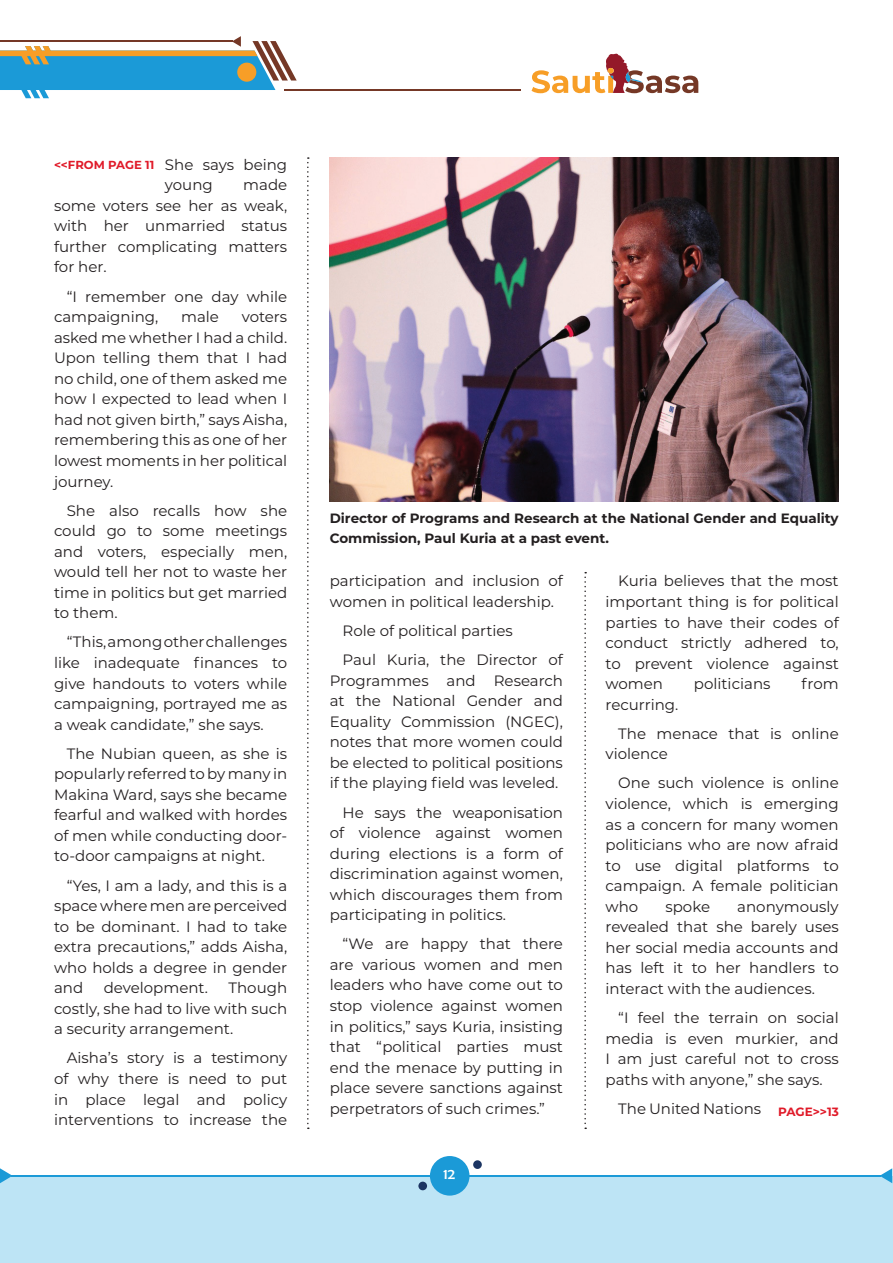
<style>
.page{position:relative;width:893px;height:1263px;background:#fff}
.page>*{position:absolute;margin:0;border:0;box-sizing:border-box;transform-origin:0 0}
.t1{font:15px/20.5px "Montserrat";color:#231f20;text-align:justify}
.t2{font:15px "Berlin Sans FB";color:#fff}
.t3{font:700 13.5px/19.5px "Montserrat";color:#231f20}
.t4{font:700 12px "Montserrat";letter-spacing:-.005em;color:#e01a29}
.t5{font:700 11.7px "Montserrat";color:#e01a29}
</style>
<div class="page">
<svg style="left:0;top:36px;width:297px;height:62px"></svg>
<hr style="left:285px;top:89px;width:236px;height:2px;background:#753826">
<div style="left:237px;top:63px;width:19px;height:19px;background:#f79e27;border-radius:50%"></div>
<svg style="left:531px;top:53px;width:167px;height:40px"></svg>
<div style="left:0;top:1176px;width:893px;height:87px;background:#bde4f5"></div>
<hr style="left:11px;top:1175px;width:870px;height:1px;background:#1b9ad7">
<svg style="left:0;top:1168px;width:13px;height:15px"></svg>
<svg style="left:880px;top:1168px;width:12px;height:15px"></svg>
<div style="left:430px;top:1156px;width:39px;height:39px;background:#1b9ad7;border-radius:50%"></div>
<div style="left:473px;top:1160px;width:9px;height:9px;background:#1c3563;border-radius:50%"></div>
<div style="left:418px;top:1182px;width:9px;height:8px;background:#1c3563;border-radius:50%"></div>
<svg style="left:584px;top:572px;width:2px;height:557px"></svg>
<svg style="left:307px;top:157px;width:2px;height:972px"></svg>
<img style="left:330px;top:157px;width:509px;height:345px">
<p class="t1" style="left:165px;top:154px;width:124px">She says being young</p>
<p class="t5" style="left:54px;top:156px;width:102px">&lt;&lt;FROM PAGE 11</p>
<p class="t1" style="left:54px;top:174px;width:235px;text-indent:189px">made some voters see her as weak, with her unmarried status further complicating matters for her.</p>
<p class="t1" style="left:54px;top:285px;width:235px;text-indent:13px">“I remember one day while campaigning,</p>
<p class="t1" style="left:181px;top:306px;width:39px">male</p>
<p class="t1" style="left:54px;top:306px;width:235px;text-indent:188px">voters asked me whether I had a child.<br>Upon telling them that I had no child, one of them asked me how I expected to lead when I had not given birth,” says Aisha, remembering this as one of her lowest moments in her political journey.</p>
<p class="t1" style="left:54px;top:499px;width:235px;text-indent:13px">She also recalls how she could go to some meetings and voters, especially men, would tell her not to waste her time in politics but get married to them.</p>
<p class="t1" style="left:54px;top:631px;width:235px;text-indent:13px">“This, among other challenges like inadequate finances to give handouts to voters while campaigning, portrayed me as a weak candidate,” she says.</p>
<p class="t1" style="left:54px;top:742px;width:235px;text-indent:13px">The Nubian queen, as she is popularly referred to by many in Makina Ward, says she became fearful and walked with hordes of men while conducting door&shy;to-door campaigns at night.</p>
<p class="t1" style="left:54px;top:874px;width:235px;text-indent:13px">“Yes, I am a lady, and this is a space where men are perceived to be dominant. I had to take extra precautions,” adds Aisha, who holds a degree in gender and</p>
<p class="t1" style="left:54px;top:977px;width:235px;text-indent:174px">Though costly, she had to live with such a security arrangement.</p>
<p class="t1" style="left:54px;top:1047px;width:235px;text-indent:13px">Aisha’s story is a testimony of why there is need to put in place legal and policy interventions to increase the</p>
<p class="t1" style="left:104px;top:977px;width:106px">development.</p>
<p class="t3" style="left:330px;top:508px;width:510px">Director of Programs and Research at the National Gender and Equality<br>Commission, Paul Kuria at a past event.</p>
<p class="t1" style="left:330px;top:570px;width:235px">participation and inclusion of women in political leadership.</p>
<p class="t1" style="left:342px;top:616px;width:222px;line-height:29.1px">Role of political parties<br>Paul Kuria, the Director of</p>
<p class="t1" style="left:330px;top:669px;width:235px">Programmes and Research at the National Gender and Equality Commission (NGEC), notes that more women could be elected to political positions if the playing field was leveled.</p>
<p class="t1" style="left:330px;top:801px;width:235px;text-indent:13px">He says the weaponisation of violence against women during elections is a form of discrimination against women, which discourages them from participating in politics.</p>
<p class="t1" style="left:330px;top:933px;width:235px;text-indent:13px">“We are happy that there are various women and men leaders who have come out to stop violence against women in politics,” says Kuria, insisting that “political parties must end the menace by putting in place severe sanctions against perpetrators of such crimes.”</p>
<p class="t2" style="left:443px;top:1165px;width:13px">12</p>
<p class="t1" style="left:605px;top:570px;width:235px;text-indent:13px">Kuria believes that the most important thing is for political parties to have their codes of conduct strictly adhered to, to prevent violence against women</p>
<p class="t1" style="left:694px;top:673px;width:78px">politicians</p>
<p class="t1" style="left:801px;top:673px;width:39px">from</p>
<p class="t1" style="left:618px;top:689px;width:222px;line-height:29.1px;text-indent:-13px">recurring.<br>The menace that is online</p>
<p class="t1" style="left:618px;top:739px;width:222px;line-height:29.1px;text-indent:-13px">violence<br>One such violence is online</p>
<p class="t1" style="left:605px;top:793px;width:235px">violence, which is emerging as a concern for many women politicians who are now afraid to use digital platforms to campaign. A female politician who</p>
<p class="t1" style="left:605px;top:896px;width:235px;text-indent:132px">anonymously revealed that she barely uses her social media accounts and has left it to her handlers to interact with the audiences.</p>
<p class="t1" style="left:605px;top:1007px;width:235px;text-indent:13px">“I feel the terrain on social media is even murkier, and I am just careful not to cross paths with anyone,” she says.</p>
<p class="t1" style="left:618px;top:1098px;width:144px">The United Nations</p>
<p class="t1" style="left:665px;top:896px;width:46px">spoke</p>
<p class="t4" style="left:778px;top:1102px;width:62px">PAGE&gt;&gt;13</p>
</div>
